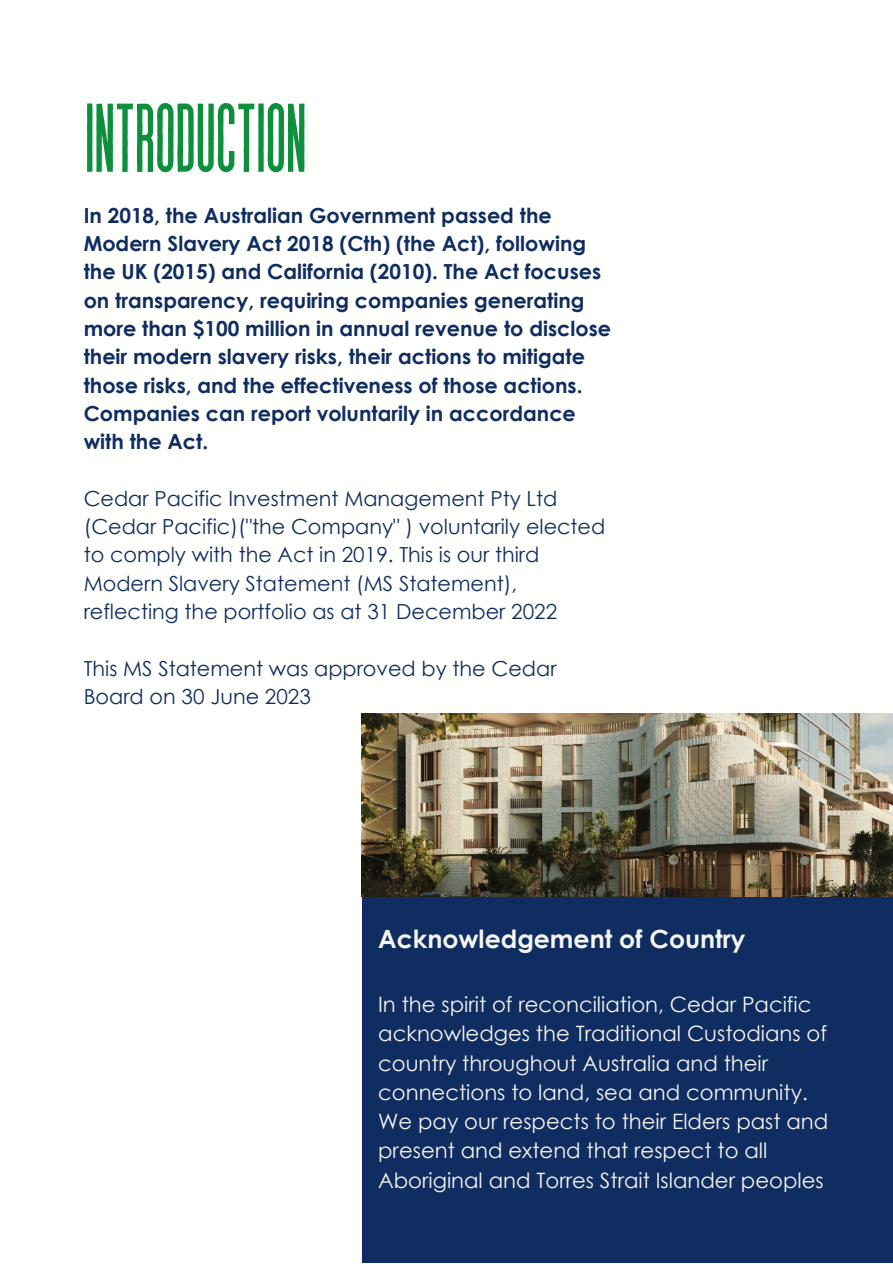
<style>
.page{position:relative;width:893px;height:1264px;background:#fff}
.page>*{position:absolute;margin:0;border:0;box-sizing:border-box;transform-origin:0 0}
.t1{font:97.35px "Revive 80 Tall";letter-spacing:-.03em;color:#0e8f3e}
.t2{font:700 25.05px "Century Gothic";color:#f5f5ef}
.t3{font:21.15px/29.2px "Century Gothic";color:#f5f5ef}
.t4{font:700 20.7px/28.3px "Century Gothic";color:#102d61}
.t5{font:20.7px/28.3px "Century Gothic";color:#102d61}
</style>
<div class="page">
<div style="left:362px;top:892px;width:530px;height:370px;background:#0f2d61"></div>
<img style="left:362px;top:713px;width:530px;height:183px">
<h1 class="t1" style="left:84px;top:88px;width:226px">INTRODUCTION</h1>
<p class="t4" style="left:84px;top:200px;width:529px">In 2018, the Australian Government passed the Modern Slavery Act 2018 (Cth) (the Act), following the UK (2015) and California (2010). The Act focuses on transparency, requiring companies generating more than $100 million in annual revenue to disclose their modern slavery risks, their actions to mitigate those risks, and the effectiveness of those actions.<br>Companies can report voluntarily in accordance with the Act.</p>
<p class="t5" style="left:84px;top:483px;width:523px">Cedar Pacific Investment Management Pty Ltd (Cedar Pacific)("the Company" ) voluntarily elected to comply with the Act in 2019. This is our third Modern Slavery Statement (MS Statement), reflecting the portfolio as at 31 December 2022</p>
<p class="t5" style="left:84px;top:653px;width:474px">This MS Statement was approved by the Cedar<br>Board on 30 June 2023</p>
<p class="t2" style="left:378px;top:922px;width:368px">Acknowledgement of Country</p>
<p class="t3" style="left:378px;top:989px;width:451px">In the spirit of reconciliation, Cedar Pacific acknowledges the Traditional Custodians of country throughout Australia and their connections to land, sea and community.<br>We pay our respects to their Elders past and present and extend that respect to all Aboriginal and Torres Strait Islander peoples</p>
</div>
